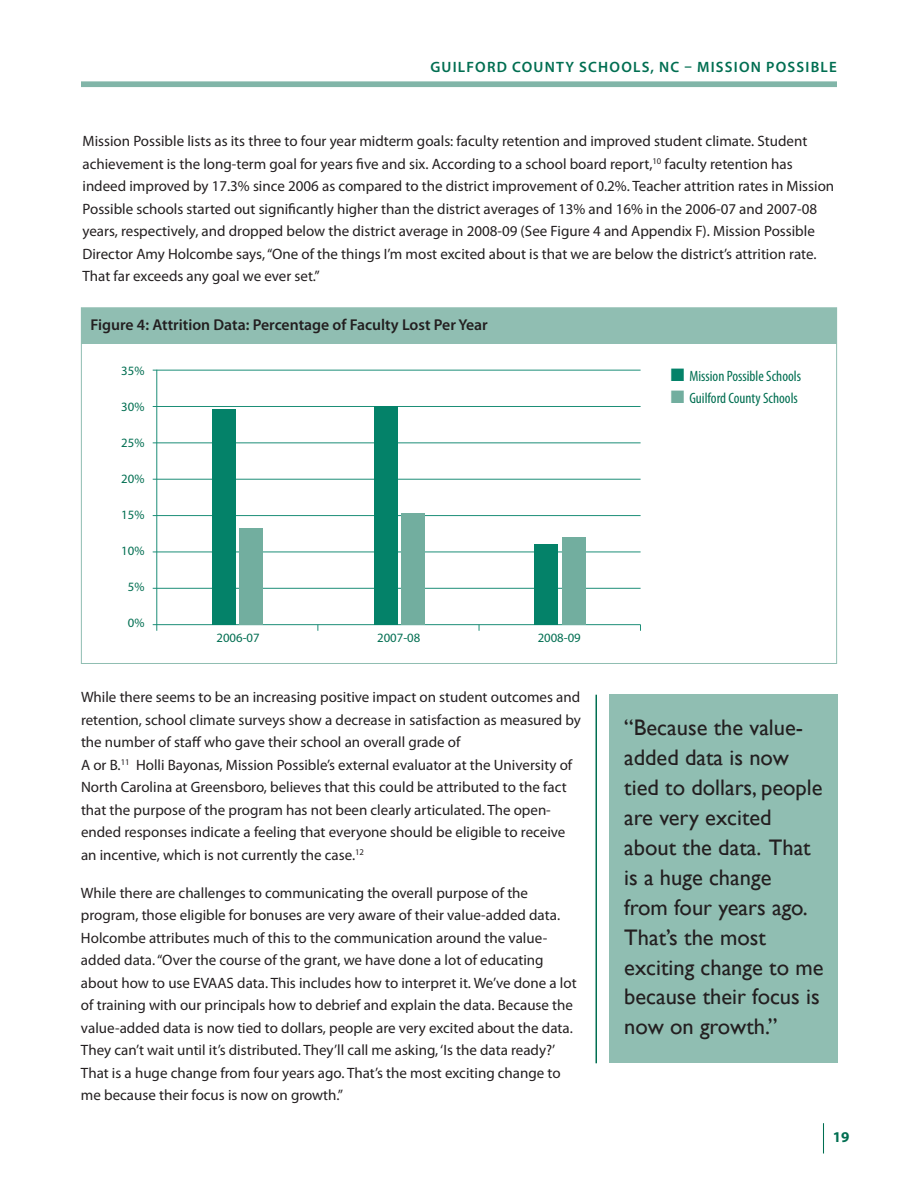
<style>
.page{position:relative;width:918px;height:1188px;background:#fff}
.page>*{position:absolute;margin:0;border:0;box-sizing:border-box;transform-origin:0 0}
.t1{font:22.5px/30px "Gill Sans";color:#231f20}
.t2{font:600 15.75px "Myriad Pro";color:#231f20}
.t3{font:15px/22.5px "Myriad Pro";color:#231f20}
.t4{font:condensed 15px "Myriad Pro";color:#006e51}
.t5{font:600 15px "Myriad Pro";letter-spacing:.08em;color:#006e51}
.t6{font:700 15px "Myriad Pro";color:#006e51}
.t7{font:12.75px "Myriad Pro";color:#006e51}
.s1{color:#048269}
.s2{color:#72ae9f}
</style>
<div class="page">
<div style="left:81px;top:81px;width:756px;height:6px;background:#81b5a8"></div>
<hr style="left:823px;top:1123px;width:1px;height:31px;background:#006e51">
<div style="left:81px;top:308px;width:756px;height:36px;background:#90beb2"></div>
<hr style="left:153px;top:370px;width:488px;height:1px;background:#1c8e77">
<hr style="left:153px;top:406px;width:488px;height:1px;background:#1c8e77">
<hr style="left:153px;top:442px;width:488px;height:1px;background:#1c8e77">
<hr style="left:153px;top:479px;width:488px;height:1px;background:#1c8e77">
<hr style="left:153px;top:515px;width:488px;height:1px;background:#1c8e77">
<hr style="left:153px;top:552px;width:488px;height:1px;background:#1c8e77">
<hr style="left:153px;top:588px;width:488px;height:1px;background:#1c8e77">
<hr style="left:153px;top:624px;width:488px;height:1px;background:#1c8e77">
<hr style="left:156px;top:370px;width:1px;height:261px;background:#1c8e77">
<div style="left:212px;top:410px;width:24px;height:215px;background:#048269"></div>
<div style="left:239px;top:528px;width:24px;height:97px;background:#72ae9f"></div>
<div style="left:374px;top:406px;width:24px;height:219px;background:#048269"></div>
<div style="left:401px;top:513px;width:24px;height:112px;background:#72ae9f"></div>
<div style="left:534px;top:544px;width:24px;height:81px;background:#048269"></div>
<div style="left:562px;top:537px;width:23px;height:88px;background:#72ae9f"></div>
<div style="left:609px;top:695px;width:229px;height:368px;background:#90beb2"></div>
<hr style="left:596px;top:695px;width:1px;height:368px;background:#006e51">
<p class="t5" style="left:430px;top:58px;width:10px">Gui</p>
<p class="t5" style="left:458px;top:58px;width:20px">lford</p>
<p class="t5" style="left:512px;top:58px;width:22px">Count</p>
<p class="t5" style="left:565px;top:58px;width:178px">y Schools, NC – Mission</p>
<p class="t5" style="left:766px;top:58px;width:72px">Possible</p>
<p class="t3" style="left:82px;top:130px;width:753px">Mission Possible lists as its three to four year midterm goals: faculty retention and improved student climate. Student achievement is the long-term goal for years five and six. According to a school board report,<sup>10</sup> faculty retention has indeed improved by 17.3% since 2006 as compared to the district improvement of 0.2%. Teacher attrition rates in Mission Possible schools started out significantly higher than the district averages of 13% and 16% in the 2006-07 and 2007-08 years, respectively, and dropped below the district average in 2008-09 (See Figure 4 and Appendix F). Mission Possible Director Amy Holcombe says, “One of the things I’m most excited about is that we are below the district’s attrition rate.<br>That far exceeds any goal we ever set.”</p>
<p class="t2" style="left:90px;top:315px;width:399px">Figure 4: Attrition Data: Percentage of Faculty Lost Per Year</p>
<p class="t7" style="left:121px;top:363px;width:25px">35%</p>
<p class="t7" style="left:121px;top:399px;width:25px">30%</p>
<p class="t7" style="left:121px;top:435px;width:25px">25%</p>
<p class="t7" style="left:121px;top:471px;width:25px">20%</p>
<p class="t7" style="left:121px;top:507px;width:25px">15%</p>
<p class="t7" style="left:121px;top:543px;width:25px">10%</p>
<p class="t7" style="left:128px;top:579px;width:18px">5%</p>
<p class="t7" style="left:128px;top:615px;width:18px">0%</p>
<p class="t7" style="left:217px;top:630px;width:45px">2006-07</p>
<p class="t7" style="left:377px;top:630px;width:45px">2007-08</p>
<p class="t7" style="left:538px;top:630px;width:45px">2008-09</p>
<p class="t4" style="left:671px;top:366px;width:132px"><span class="s1">■</span> Mission Possible Schools</p>
<p class="t4" style="left:671px;top:389px;width:129px"><span class="s2">■</span> Guilford County Schools</p>
<p class="t3" style="left:81px;top:686px;width:501px">While there seems to be an increasing positive impact on student outcomes and retention, school climate surveys show a decrease in satisfaction as measured by the number of staff who gave their school an overall grade of<br>A or B.<sup>11</sup> Holli Bayonas, Mission Possible’s external evaluator at the University of North Carolina at Greensboro, believes that this could be attributed to the fact that the purpose of the program has not been clearly articulated. The open&shy;ended responses indicate a feeling that everyone should be eligible to receive an incentive, which is not currently the case.<sup>12</sup></p>
<p class="t3" style="left:81px;top:881px;width:497px">While there are challenges to communicating the overall purpose of the program, those eligible for bonuses are very aware of their value-added data.<br>Holcombe attributes much of this to the communication around the value&shy;added data. “Over the course of the grant, we have done a lot of educating about how to use EVAAS data. This includes how to interpret it. We’ve done a lot of training with our principals how to debrief and explain the data. Because the value-added data is now tied to dollars, people are very excited about the data.<br>They can’t wait until it’s distributed. They’ll call me asking, ‘Is the data ready?’ That is a huge change from four years ago. That’s the most exciting change to me because their focus is now on growth.”</p>
<h1 class="t1" style="left:624px;top:712px;width:201px">“Because the value&shy;added data is now tied to dollars, people are very excited about the data. That is a huge change<br>from four years ago.<br>That’s the most exciting change to me because their focus is now on growth.”</h1>
<p class="t6" style="left:833px;top:1127px;width:18px">19</p>
</div>
